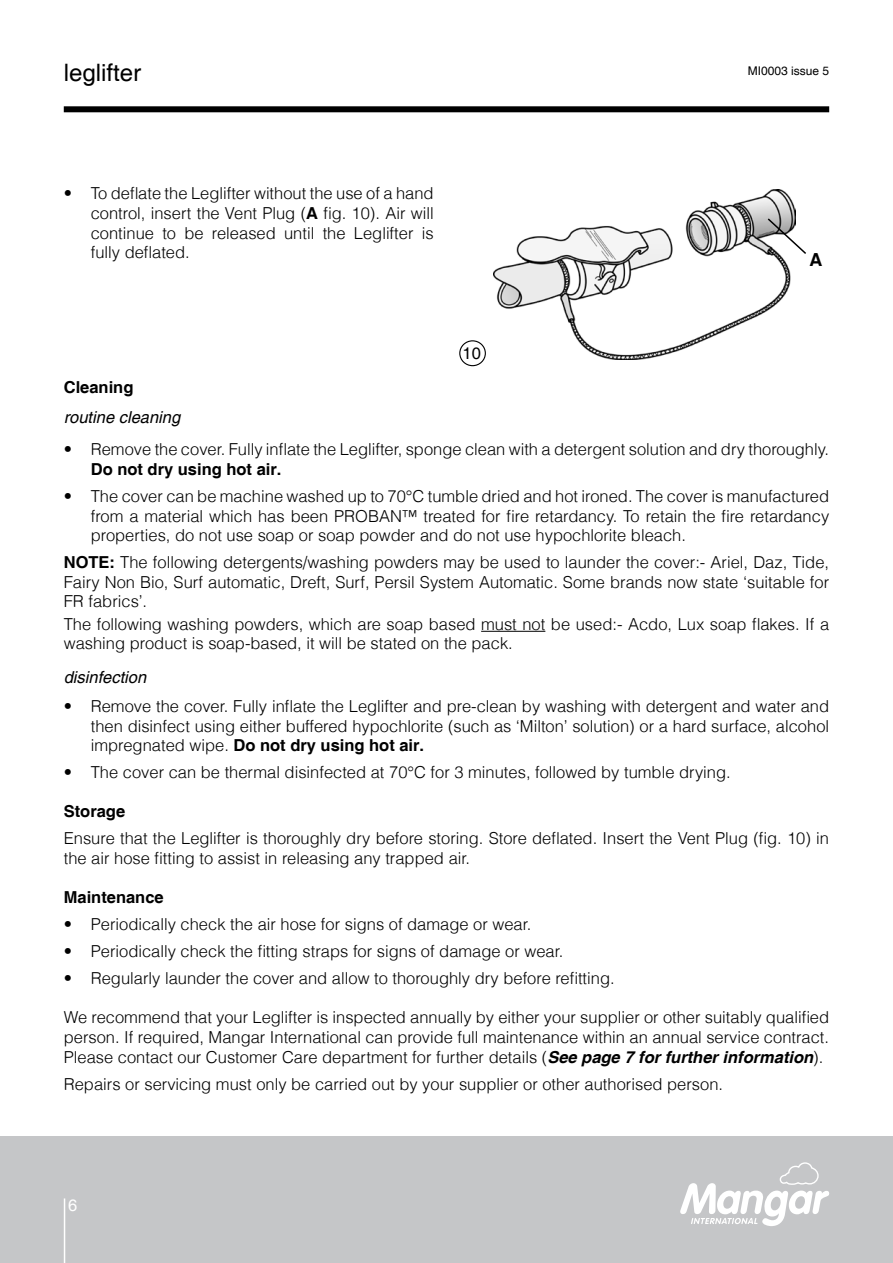
<style>
.page{position:relative;width:893px;height:1263px;background:#fff}
.page>*{position:absolute;margin:0;border:0;box-sizing:border-box;transform-origin:0 0}
.t1{font:24px "Helvetica";color:#000}
.t2{font:700 18px "Helvetica";color:#000}
.t3{font:300 16.5px/19.5px "Helvetica";color:#000;text-align:justify}
.t4{font:700 16.5px "Helvetica";color:#000}
.t5{font:italic 16.5px "Helvetica";color:#000}
.t6{font:16.5px "Helvetica";color:#000}
.t7{font:16.5px "Helvetica";color:#fff}
.t8{font:12px "Helvetica";color:#000}
.s1{font-weight:700}
.s2{font-weight:700;font-style:italic}
</style>
<div class="page">
<div style="left:64px;top:106px;width:765px;height:6px;background:#000"></div>
<div style="left:0;top:1136px;width:893px;height:127px;background:#c5c6c8"></div>
<hr style="left:64px;top:1198px;width:1px;height:65px;background:#fff">
<svg style="left:680px;top:1162px;width:149px;height:64px"></svg>
<img style="left:493px;top:189px;width:302px;height:170px">
<div style="left:459px;top:340px;width:27px;height:26px;border:1px solid #000;border-radius:50%"></div>
<hr style="left:481px;top:631px;width:64px;height:1px;background:#000">
<svg style="left:766px;top:217px;width:40px;height:39px"></svg>
<h1 class="t1" style="left:64px;top:59px;width:79px">leglifter</h1>
<p class="t3" style="left:64px;top:183px;width:10px">•</p>
<p class="t3" style="left:91px;top:183px;width:344px">To deflate the Leglifter without the use of a hand control, insert the Vent Plug (<span class="s1">A</span> fig. 10). Air will continue to be released until the Leglifter is fully deflated.</p>
<p class="t6" style="left:462px;top:343px;width:20px">10</p>
<p class="t8" style="left:748px;top:63px;width:83px">MI0003 issue 5</p>
<p class="t2" style="left:809px;top:248px;width:14px">A</p>
<p class="t4" style="left:64px;top:377px;width:71px">Cleaning</p>
<p class="t5" style="left:64px;top:407px;width:118px">routine cleaning</p>
<p class="t3" style="left:91px;top:439px;width:740px">Remove the cover. Fully inflate the Leglifter, sponge clean with a detergent solution and dry thoroughly.</p>
<p class="t4" style="left:91px;top:459px;width:192px">Do not dry using hot air.</p>
<p class="t3" style="left:91px;top:486px;width:740px">The cover can be machine washed up to 70°C tumble dried and hot ironed. The cover is manufactured from a material which has been PROBAN™ treated for fire retardancy. To retain the fire retardancy properties, do not use soap or soap powder and do not use hypochlorite bleach.</p>
<p class="t3" style="left:64px;top:552px;width:767px"><span class="s1">NOTE:</span> The following detergents/washing powders may be used to launder the cover:- Ariel, Daz, Tide, Fairy Non Bio, Surf automatic, Dreft, Surf, Persil System Automatic. Some brands now state ‘suitable for FR fabrics’.</p>
<p class="t3" style="left:64px;top:614px;width:767px">The following washing powders, which are soap based must not be used:- Acdo, Lux soap flakes. If a washing product is soap-based, it will be stated on the pack.</p>
<p class="t5" style="left:64px;top:668px;width:84px">disinfection</p>
<p class="t3" style="left:91px;top:696px;width:740px">Remove the cover. Fully inflate the Leglifter and pre-clean by washing with detergent and water and then disinfect using either buffered hypochlorite (such as ‘Milton’ solution) or a hard surface, alcohol impregnated wipe. <span class="s1">Do not dry using hot air.</span></p>
<p class="t3" style="left:91px;top:762px;width:641px">The cover can be thermal disinfected at 70°C for 3 minutes, followed by tumble drying.</p>
<p class="t4" style="left:64px;top:801px;width:63px">Storage</p>
<p class="t3" style="left:64px;top:828px;width:767px">Ensure that the Leglifter is thoroughly dry before storing. Store deflated. Insert the Vent Plug (fig. 10) in the air hose fitting to assist in releasing any trapped air.</p>
<p class="t4" style="left:64px;top:887px;width:101px">Maintenance</p>
<p class="t3" style="left:91px;top:910px;width:525px;line-height:27px;text-align:left">Periodically check the air hose for signs of damage or wear.<br>Periodically check the fitting straps for signs of damage or wear.<br>Regularly launder the cover and allow to thoroughly dry before refitting.</p>
<p class="t3" style="left:64px;top:1007px;width:767px">We recommend that your Leglifter is inspected annually by either your supplier or other suitably qualified person. If required, Mangar International can provide full maintenance within an annual service contract.<br>Please contact our Customer Care department for further details (<span class="s2">See page 7 for further information</span>).</p>
<p class="t3" style="left:64px;top:1074px;width:661px">Repairs or servicing must only be carried out by your supplier or other authorised person.</p>
<p class="t3" style="left:64px;top:439px;width:10px">•</p>
<p class="t3" style="left:64px;top:486px;width:10px">•</p>
<p class="t3" style="left:64px;top:696px;width:10px">•</p>
<p class="t3" style="left:64px;top:762px;width:10px">•</p>
<p class="t3" style="left:64px;top:910px;width:10px;line-height:27px">• • •</p>
<p class="t7" style="left:68px;top:1196px;width:11px">6</p>
</div>
